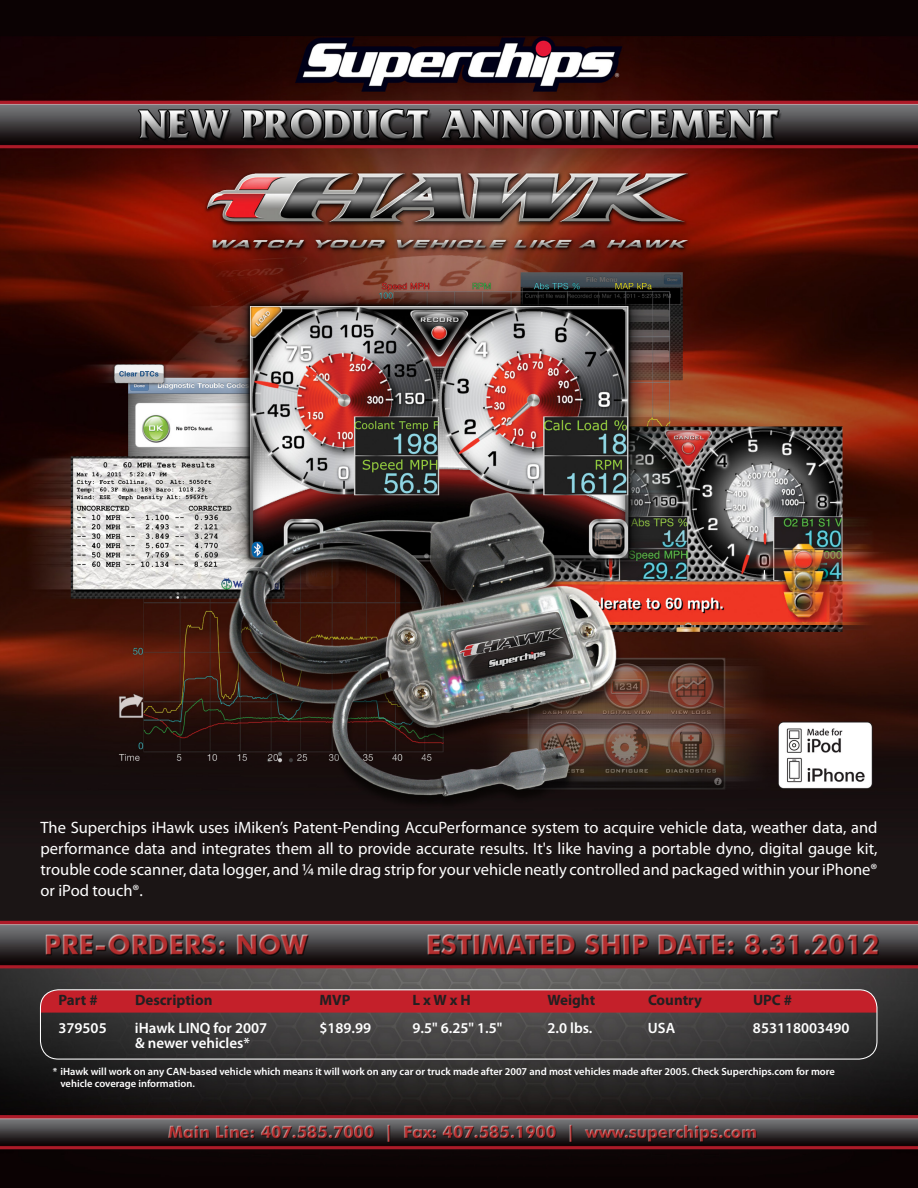
<style>
.page{position:relative;width:918px;height:1188px;background:#fff}
.page>*{position:absolute;margin:0;border:0;box-sizing:border-box;transform-origin:0 0}
.t1{font:16.5px/21px "Myriad Pro";color:#fff;text-align:justify}
.t2{font:600 15px "Myriad Pro";color:#fff}
.t3{font:700 15px "Myriad Pro";color:#231f20}
.t4{font:600 10.5px/12px "Myriad Pro";color:#fff}
</style>
<div class="page">
<img style="left:0;top:0;width:918px;height:1188px">
<div style="left:40px;top:990px;width:837px;height:23px;background:#c4202a"></div>
<div style="left:40px;top:989px;width:837px;height:71px;border:1px solid #fff;border-radius:18px"></div>
<p class="t1" style="left:40px;top:817px;width:839px">The Superchips iHawk uses iMiken’s Patent-Pending AccuPerformance system to acquire vehicle data, weather data, and performance data and integrates them all to provide accurate results. It's like having a portable dyno, digital gauge kit, trouble code scanner, data logger, and ¼ mile drag strip for your vehicle neatly controlled and packaged within your iPhone® or iPod touch®.</p>
<p class="t3" style="left:58px;top:990px;width:41px">Part #</p>
<p class="t3" style="left:135px;top:990px;width:79px">Description</p>
<p class="t3" style="left:320px;top:990px;width:32px">MVP</p>
<p class="t3" style="left:412px;top:990px;width:60px">L x W x H</p>
<p class="t3" style="left:548px;top:990px;width:49px">Weight</p>
<p class="t3" style="left:648px;top:990px;width:56px">Country</p>
<p class="t3" style="left:753px;top:990px;width:41px">UPC #</p>
<p class="t2" style="left:58px;top:1018px;width:50px">379505</p>
<p class="t2" style="left:135px;top:1018px;width:134px">iHawk LINQ for 2007</p>
<p class="t2" style="left:319px;top:1018px;width:53px">$189.99</p>
<p class="t2" style="left:412px;top:1018px;width:91px">9.5" 6.25" 1.5"</p>
<p class="t2" style="left:547px;top:1018px;width:46px">2.0 lbs.</p>
<p class="t2" style="left:648px;top:1018px;width:29px">USA</p>
<p class="t2" style="left:753px;top:1018px;width:98px">853118003490</p>
<p class="t2" style="left:135px;top:1033px;width:117px">&amp; newer vehicles*</p>
<p class="t4" style="left:60px;top:1065px;width:776px;text-indent:-7px">* iHawk will work on any CAN-based vehicle which means it will work on any car or truck made after 2007 and most vehicles made after 2005. Check Superchips.com for more vehicle coverage information.</p>
</div>
